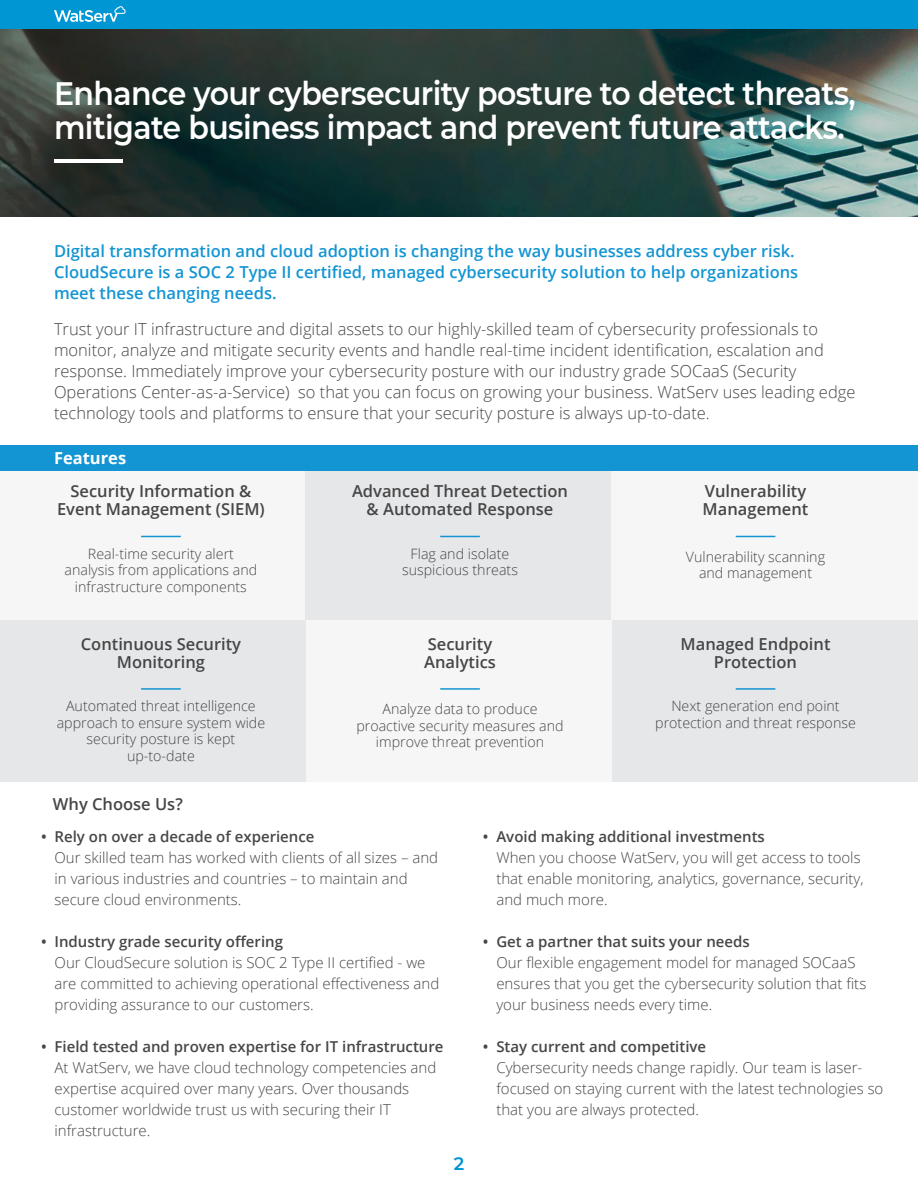
<style>
.page{position:relative;width:918px;height:1188px;background:#fff}
.page>*{position:absolute;margin:0;border:0;box-sizing:border-box;transform-origin:0 0}
.t1{font:600 32.4px/34.5px "Montserrat";letter-spacing:-.02em;color:#fff;scale:.93 1}
.t2{font:600 18px "Montserrat";color:#0194d3}
.t3{font:300 16.5px/21px "Open Sans";color:#464647}
.t4{font:600 16.5px/18px "Open Sans";color:#464647;text-align:center}
.t5{font:600 16.5px/21px "Open Sans";color:#1395d3}
.t6{font:700 16.5px "Open Sans";color:#fff}
.t7{font:300 15px/21px "Open Sans";color:#464647}
.t8{font:600 15px "Open Sans";color:#464647}
.t9{font:300 14.25px/16.5px "Open Sans";color:#464647;text-align:center}
</style>
<div class="page">
<img style="left:0;top:28px;width:918px;height:189px">
<div style="left:0;top:0;width:918px;height:28px;background:#0096d4"></div>
<hr style="left:54px;top:159px;width:68px;height:4px;background:#fff">
<svg style="left:54px;top:6px;width:72px;height:16px"></svg>
<div style="left:0;top:446px;width:305px;height:174px;background:#f6f6f6"></div>
<div style="left:305px;top:446px;width:307px;height:174px;background:#e6e7e8"></div>
<div style="left:612px;top:446px;width:306px;height:174px;background:#f6f6f6"></div>
<div style="left:0;top:620px;width:306px;height:162px;background:#e6e7e8"></div>
<div style="left:0;top:446px;width:918px;height:25px;background:#1395d3"></div>
<div style="left:306px;top:620px;width:306px;height:162px;background:#f6f6f6"></div>
<div style="left:612px;top:620px;width:306px;height:162px;background:#e6e7e8"></div>
<hr style="left:141px;top:536px;width:40px;height:1px;background:#1395d3">
<hr style="left:440px;top:536px;width:40px;height:1px;background:#1395d3">
<hr style="left:736px;top:536px;width:39px;height:1px;background:#1395d3">
<hr style="left:141px;top:688px;width:40px;height:2px;background:#1395d3">
<hr style="left:736px;top:688px;width:39px;height:2px;background:#1395d3">
<hr style="left:440px;top:688px;width:40px;height:2px;background:#1395d3">
<h1 class="t1" style="left:54px;top:75px;width:864px">Enhance your cybersecurity posture to detect threats, mitigate business impact and prevent future attacks.</h1>
<p class="t5" style="left:54px;top:240px;width:746px">Digital transformation and cloud adoption is changing the way businesses address cyber risk.<br>CloudSecure is a SOC 2 Type II certified, managed cybersecurity solution to help organizations meet these changing needs.</p>
<p class="t3" style="left:54px;top:318px;width:803px">Trust your IT infrastructure and digital assets to our highly-skilled team of cybersecurity professionals to monitor, analyze and mitigate security events and handle real-time incident identification, escalation and response. Immediately improve your cybersecurity posture with our industry grade SOCaaS (Security Operations Center-as-a-Service) so that you can focus on growing your business. WatServ uses leading edge technology tools and platforms to ensure that your security posture is always up-to-date.</p>
<p class="t6" style="left:54px;top:447px;width:74px">Features</p>
<p class="t4" style="left:57px;top:482px;width:209px">Security Information &amp;<br>Event Management (SIEM)</p>
<p class="t9" style="left:65px;top:545px;width:194px">Real-time security alert analysis from applications and infrastructure components</p>
<p class="t4" style="left:81px;top:635px;width:162px">Continuous Security<br>Monitoring</p>
<p class="t9" style="left:57px;top:698px;width:210px">Automated threat intelligence approach to ensure system wide security posture is kept up-to-date</p>
<p class="t4" style="left:352px;top:482px;width:218px">Advanced Threat Detection &amp; Automated Response</p>
<p class="t9" style="left:402px;top:545px;width:117px">Flag and isolate suspicious threats</p>
<p class="t4" style="left:424px;top:635px;width:73px;text-align:left">Security<br>Analytics</p>
<p class="t9" style="left:356px;top:701px;width:209px">Analyze data to produce proactive security measures and improve threat prevention</p>
<p class="t4" style="left:703px;top:482px;width:107px;text-align:left">Vulnerability<br>Management</p>
<p class="t9" style="left:686px;top:548px;width:141px">Vulnerability scanning and management</p>
<p class="t4" style="left:681px;top:635px;width:151px">Managed Endpoint<br>Protection</p>
<p class="t9" style="left:655px;top:698px;width:202px">Next generation end point protection and threat response</p>
<p class="t4" style="left:53px;top:795px;width:131px">Why Choose Us?</p>
<p class="t8" style="left:41px;top:827px;width:275px">• Rely on over a decade of experience</p>
<p class="t7" style="left:55px;top:847px;width:385px">Our skilled team has worked with clients of all sizes – and in various industries and countries – to maintain and secure cloud environments.</p>
<p class="t8" style="left:41px;top:932px;width:244px">• Industry grade security offering</p>
<p class="t7" style="left:55px;top:952px;width:386px">Our CloudSecure solution is SOC 2 Type II certified - we are committed to achieving operational effectiveness and providing assurance to our customers.</p>
<p class="t8" style="left:41px;top:1037px;width:404px">• Field tested and proven expertise for IT infrastructure</p>
<p class="t7" style="left:55px;top:1057px;width:383px">At WatServ, we have cloud technology competencies and expertise acquired over many years. Over thousands customer worldwide trust us with securing their IT infrastructure.</p>
<p class="t2" style="left:454px;top:1151px;width:12px">2</p>
<p class="t8" style="left:483px;top:827px;width:284px">• Avoid making additional investments</p>
<p class="t7" style="left:496px;top:847px;width:369px">When you choose WatServ, you will get access to tools that enable monitoring, analytics, governance, security, and much more.</p>
<p class="t8" style="left:483px;top:932px;width:268px">• Get a partner that suits your needs</p>
<p class="t7" style="left:496px;top:952px;width:371px">Our flexible engagement model for managed SOCaaS ensures that you get the cybersecurity solution that fits your business needs every time.</p>
<p class="t8" style="left:483px;top:1037px;width:225px">• Stay current and competitive</p>
<p class="t7" style="left:496px;top:1057px;width:389px">Cybersecurity needs change rapidly. Our team is laser&shy;focused on staying current with the latest technologies so that you are always protected.</p>
</div>
